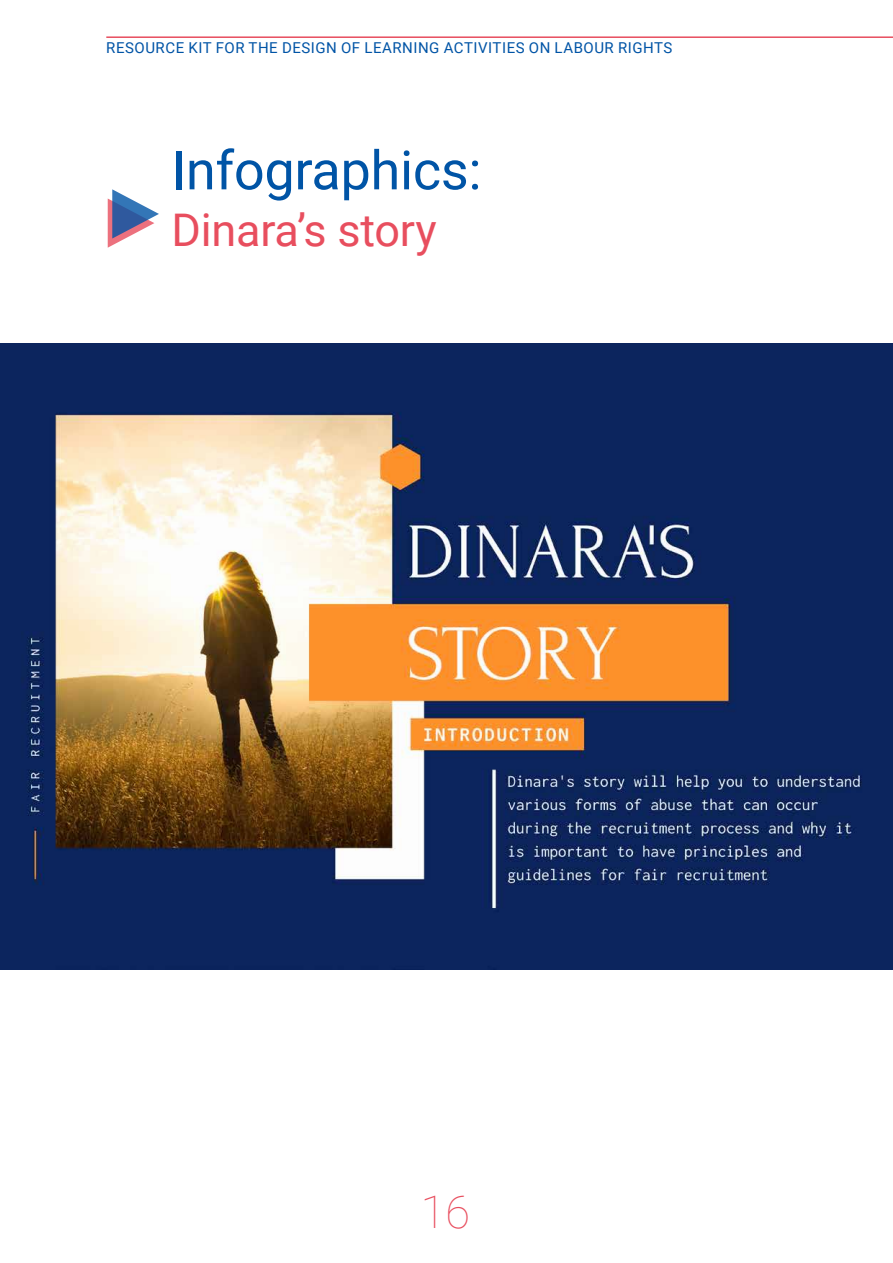
<style>
.page{position:relative;width:893px;height:1263px;background:#fff}
.page>*{position:absolute;margin:0;border:0;box-sizing:border-box;transform-origin:0 0}
.t1{font:54px "Roboto";letter-spacing:-.005em;color:#0054a6}
.t2{font:45px "Roboto";letter-spacing:-.005em;color:#e84e5e}
.t3{font:100 45px "Roboto";color:#e84e5e}
.t4{font:15px "Roboto";letter-spacing:.035em;color:#0054a6}
</style>
<div class="page">
<hr style="left:106px;top:36px;width:787px;height:2px;background:#e84e5e">
<svg style="left:108px;top:189px;width:51px;height:59px"></svg>
<img style="left:0;top:343px;width:893px;height:626px">
<p class="t4" style="left:106px;top:38px;width:568px">RESOURCE KIT FOR THE DESIGN OF LEARNING ACTIVITIES ON LABOUR RIGHTS</p>
<h1 class="t1" style="left:171px;top:132px;width:312px">Infographics:</h1>
<h2 class="t2" style="left:171px;top:199px;width:267px">Dinara’s story</h2>
<h2 class="t3" style="left:421px;top:1180px;width:51px">16</h2>
</div>
